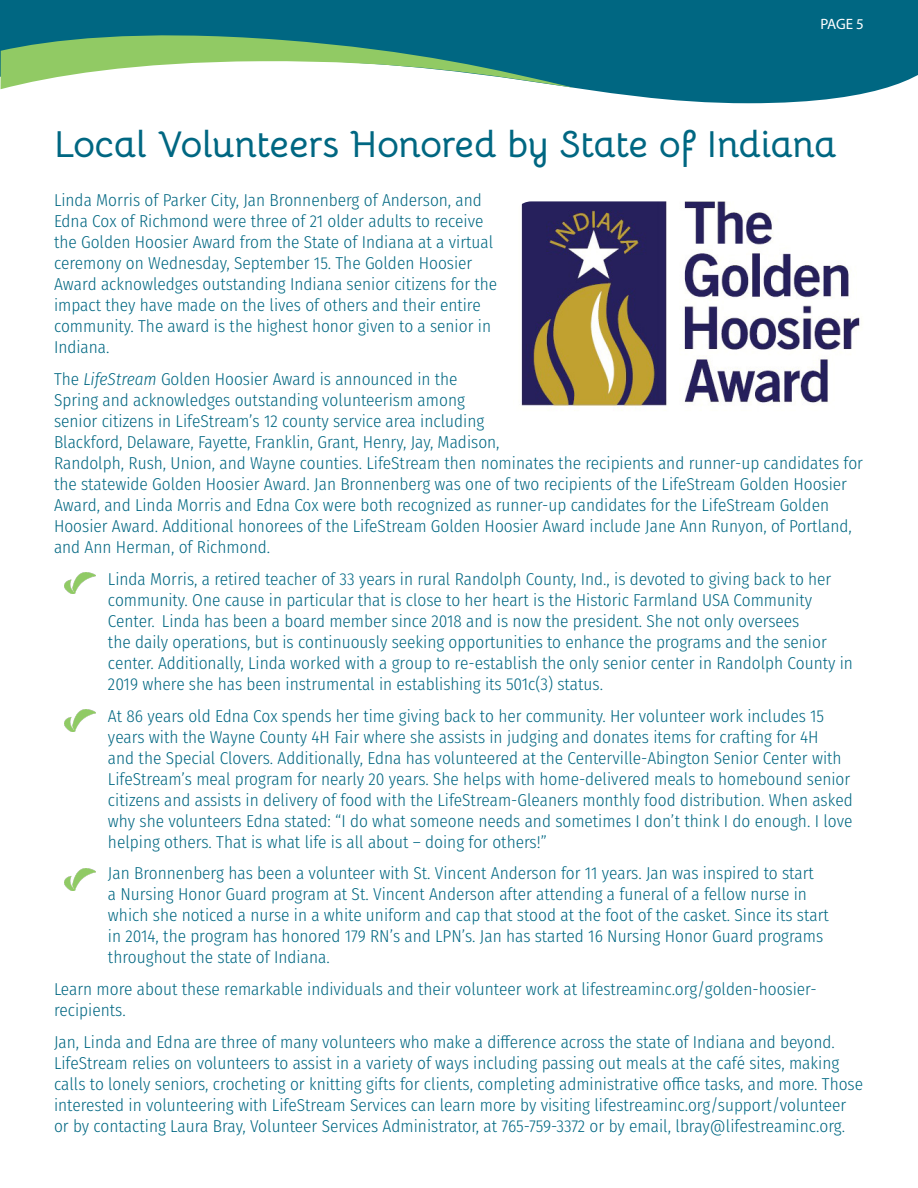
<style>
.page{position:relative;width:918px;height:1188px;background:#fff}
.page>*{position:absolute;margin:0;border:0;box-sizing:border-box;transform-origin:0 0}
.t1{font:700 37.5px "Bellota";letter-spacing:-.01em;color:#006782}
.t2{font:300 17.25px/21px "Fira Sans Condensed";color:#006782}
.t3{font:15px "Myriad Pro";color:#fff}
.s1{font-style:italic}
</style>
<div class="page">
<div style="left:574px;top:0;width:344px;height:103px;background:#006782"></div>
<svg style="left:0;top:0;width:574px;height:90px"></svg>
<img style="left:521px;top:201px;width:339px;height:207px">
<img style="left:64px;top:572px;width:32px;height:22px">
<img style="left:64px;top:710px;width:32px;height:21px">
<img style="left:64px;top:869px;width:32px;height:21px">
<p class="t3" style="left:820px;top:15px;width:45px">PAGE 5</p>
<p class="t1" style="left:54px;top:113px;width:784px">Local Volunteers Honored by State of Indiana</p>
<p class="t2" style="left:54px;top:190px;width:445px">Linda Morris of Parker City, Jan Bronnenberg of Anderson, and Edna Cox of Richmond were three of 21 older adults to receive the Golden Hoosier Award from the State of Indiana at a virtual ceremony on Wednesday, September 15. The Golden Hoosier Award acknowledges outstanding Indiana senior citizens for the impact they have made on the lives of others and their entire community. The award is the highest honor given to a senior in Indiana.</p>
<p class="t2" style="left:54px;top:368px;width:811px">The <span class="s1">LifeStream</span> Golden Hoosier Award is announced in the<br>Spring and acknowledges outstanding volunteerism among<br>senior citizens in LifeStream’s 12 county service area including<br>Blackford, Delaware, Fayette, Franklin, Grant, Henry, Jay, Madison,<br>Randolph, Rush, Union, and Wayne counties. LifeStream then nominates the recipients and runner-up candidates for the statewide Golden Hoosier Award. Jan Bronnenberg was one of two recipients of the LifeStream Golden Hoosier Award, and Linda Morris and Edna Cox were both recognized as runner-up candidates for the LifeStream Golden Hoosier Award. Additional honorees of the LifeStream Golden Hoosier Award include Jane Ann Runyon, of Portland, and Ann Herman, of Richmond.</p>
<p class="t2" style="left:108px;top:568px;width:747px">Linda Morris, a retired teacher of 33 years in rural Randolph County, Ind., is devoted to giving back to her community. One cause in particular that is close to her heart is the Historic Farmland USA Community Center. Linda has been a board member since 2018 and is now the president. She not only oversees<br>the daily operations, but is continuously seeking opportunities to enhance the programs and the senior center. Additionally, Linda worked with a group to re-establish the only senior center in Randolph County in 2019 where she has been instrumental in establishing its 501c(3) status.</p>
<p class="t2" style="left:108px;top:705px;width:746px">At 86 years old Edna Cox spends her time giving back to her community. Her volunteer work includes 15 years with the Wayne County 4H Fair where she assists in judging and donates items for crafting for 4H<br>and the Special Clovers. Additionally, Edna has volunteered at the Centerville-Abington Senior Center with LifeStream’s meal program for nearly 20 years. She helps with home-delivered meals to homebound senior citizens and assists in delivery of food with the LifeStream-Gleaners monthly food distribution. When asked why she volunteers Edna stated: “I do what someone needs and sometimes I don’t think I do enough. I love helping others. That is what life is all about – doing for others!”</p>
<p class="t2" style="left:108px;top:863px;width:722px">Jan Bronnenberg has been a volunteer with St. Vincent Anderson for 11 years. Jan was inspired to start<br>a Nursing Honor Guard program at St. Vincent Anderson after attending a funeral of a fellow nurse in which she noticed a nurse in a white uniform and cap that stood at the foot of the casket. Since its start in 2014, the program has honored 179 RN’s and LPN’s. Jan has started 16 Nursing Honor Guard programs throughout the state of Indiana.</p>
<p class="t2" style="left:54px;top:979px;width:764px">Learn more about these remarkable individuals and their volunteer work at lifestreaminc.org/golden-hoosier&shy;recipients.</p>
<p class="t2" style="left:54px;top:1031px;width:811px">Jan, Linda and Edna are three of many volunteers who make a difference across the state of Indiana and beyond.<br>LifeStream relies on volunteers to assist in a variety of ways including passing out meals at the café sites, making calls to lonely seniors, crocheting or knitting gifts for clients, completing administrative office tasks, and more. Those interested in volunteering with LifeStream Services can learn more by visiting lifestreaminc.org/support/volunteer or by contacting Laura Bray, Volunteer Services Administrator, at 765-759-3372 or by email, lbray@lifestreaminc.org.</p>
</div>
